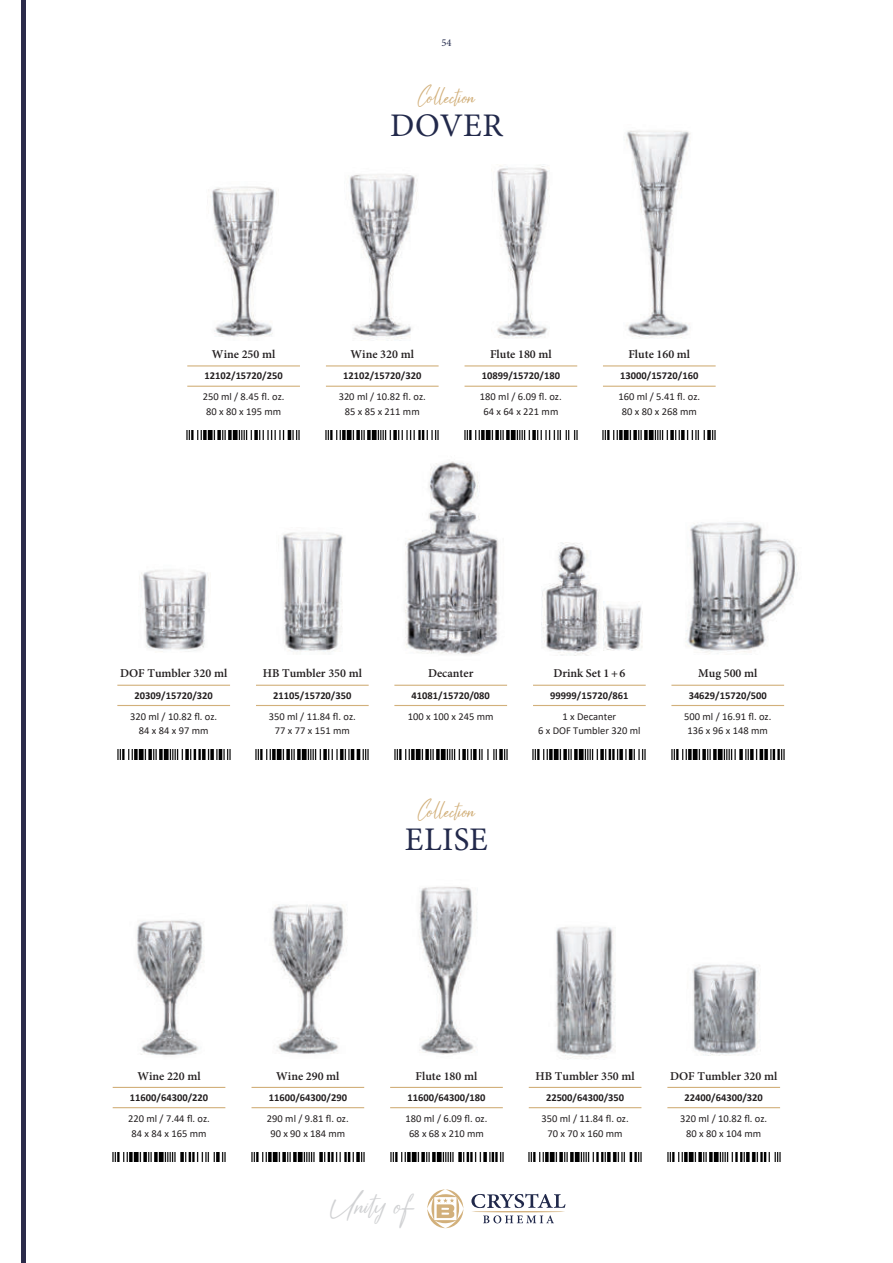
<style>
.page{position:relative;width:893px;height:1263px;background:#fff}
.page>*{position:absolute;margin:0;border:0;box-sizing:border-box;transform-origin:0 0}
.t1{font:40.35px "Black Pen";color:#d1d2d4}
.t2{font:33px "Minion Pro";letter-spacing:.01em;color:#22294b}
.t3{font:30px "Black Pen";letter-spacing:-.01em;color:#d2b07b}
.t4{font:600 12px "Minion Pro";color:#231f20}
.t5{font:10.5px/14.7px "Calibri";color:#231f20;text-align:center}
.t6{font:700 10.5px "Calibri";color:#231f20}
.t7{font:10.5px "Minion Pro";color:#22294b}
</style>
<div class="page">
<svg style="left:427px;top:1189px;width:36px;height:39px"></svg>
<svg style="left:471px;top:1194px;width:94px;height:29px"></svg>
<hr style="left:533px;top:685px;width:113px;height:1px;background:#d2b07b">
<hr style="left:533px;top:705px;width:113px;height:1px;background:#d2b07b">
<img style="left:541px;top:542px;width:59px;height:113px">
<img style="left:603px;top:602px;width:40px;height:48px">
<img style="left:533px;top:750px;width:113px;height:9px">
<img style="left:405px;top:461px;width:94px;height:194px">
<hr style="left:394px;top:685px;width:113px;height:1px;background:#d2b07b">
<hr style="left:394px;top:705px;width:113px;height:1px;background:#d2b07b">
<img style="left:394px;top:750px;width:113px;height:9px">
<img style="left:282px;top:532px;width:61px;height:120px">
<hr style="left:256px;top:685px;width:113px;height:1px;background:#d2b07b">
<hr style="left:256px;top:705px;width:113px;height:1px;background:#d2b07b">
<img style="left:256px;top:750px;width:113px;height:9px">
<img style="left:139px;top:570px;width:70px;height:82px">
<hr style="left:117px;top:685px;width:113px;height:1px;background:#d2b07b">
<hr style="left:117px;top:705px;width:113px;height:1px;background:#d2b07b">
<img style="left:117px;top:750px;width:113px;height:9px">
<img style="left:685px;top:522px;width:115px;height:132px">
<hr style="left:671px;top:685px;width:113px;height:1px;background:#d2b07b">
<hr style="left:671px;top:705px;width:113px;height:1px;background:#d2b07b">
<img style="left:671px;top:750px;width:113px;height:9px">
<div style="left:21px;top:0;width:5px;height:1263px;background:#2b2b4a"></div>
<img style="left:626px;top:130px;width:65px;height:208px">
<hr style="left:603px;top:365px;width:113px;height:1px;background:#d2b07b">
<hr style="left:603px;top:386px;width:113px;height:1px;background:#d2b07b">
<img style="left:603px;top:430px;width:113px;height:10px">
<img style="left:497px;top:165px;width:53px;height:173px">
<hr style="left:465px;top:365px;width:112px;height:1px;background:#d2b07b">
<hr style="left:465px;top:386px;width:112px;height:1px;background:#d2b07b">
<img style="left:464px;top:430px;width:113px;height:10px">
<img style="left:349px;top:174px;width:68px;height:167px">
<hr style="left:326px;top:365px;width:113px;height:1px;background:#d2b07b">
<hr style="left:326px;top:386px;width:113px;height:1px;background:#d2b07b">
<img style="left:325px;top:430px;width:114px;height:10px">
<img style="left:211px;top:186px;width:66px;height:151px">
<hr style="left:187px;top:365px;width:113px;height:1px;background:#d2b07b">
<hr style="left:187px;top:386px;width:113px;height:1px;background:#d2b07b">
<img style="left:187px;top:430px;width:113px;height:10px">
<img style="left:692px;top:964px;width:68px;height:92px">
<hr style="left:667px;top:1087px;width:113px;height:1px;background:#d2b07b">
<hr style="left:667px;top:1107px;width:113px;height:1px;background:#d2b07b">
<img style="left:667px;top:1152px;width:113px;height:9px">
<img style="left:555px;top:927px;width:61px;height:132px">
<hr style="left:529px;top:1087px;width:112px;height:1px;background:#d2b07b">
<hr style="left:529px;top:1107px;width:112px;height:1px;background:#d2b07b">
<img style="left:529px;top:1152px;width:113px;height:9px">
<img style="left:419px;top:886px;width:58px;height:169px">
<hr style="left:390px;top:1087px;width:113px;height:1px;background:#d2b07b">
<hr style="left:390px;top:1107px;width:113px;height:1px;background:#d2b07b">
<img style="left:390px;top:1152px;width:113px;height:9px">
<img style="left:272px;top:904px;width:75px;height:150px">
<hr style="left:252px;top:1087px;width:112px;height:1px;background:#d2b07b">
<hr style="left:252px;top:1107px;width:112px;height:1px;background:#d2b07b">
<img style="left:251px;top:1152px;width:113px;height:9px">
<img style="left:137px;top:920px;width:66px;height:136px">
<hr style="left:113px;top:1087px;width:112px;height:1px;background:#d2b07b">
<hr style="left:113px;top:1107px;width:112px;height:1px;background:#d2b07b">
<img style="left:113px;top:1152px;width:113px;height:9px">
<p class="t7" style="left:441px;top:39px;width:12px">54</p>
<h3 class="t3" style="left:418px;top:84px;width:59px">Collection</h3>
<h2 class="t2" style="left:390px;top:113px;width:114px">DOVER</h2>
<p class="t4" style="left:212px;top:350px;width:65px">Wine 250 ml</p>
<p class="t6" style="left:205px;top:372px;width:80px">12102/15720/250</p>
<p class="t5" style="left:203px;top:389px;width:83px">250 ml / 8.45 fl. oz.<br>80 x 80 x 195 mm</p>
<p class="t4" style="left:351px;top:350px;width:65px">Wine 320 ml</p>
<p class="t6" style="left:343px;top:372px;width:80px">12102/15720/320</p>
<p class="t5" style="left:339px;top:389px;width:89px">320 ml / 10.82 fl. oz.<br>85 x 85 x 211 mm</p>
<p class="t4" style="left:490px;top:350px;width:63px">Flute 180 ml</p>
<p class="t6" style="left:482px;top:372px;width:80px">10899/15720/180</p>
<p class="t5" style="left:480px;top:389px;width:83px">180 ml / 6.09 fl. oz.<br>64 x 64 x 221 mm</p>
<p class="t4" style="left:628px;top:350px;width:63px">Flute 160 ml</p>
<p class="t6" style="left:620px;top:372px;width:80px">13000/15720/160</p>
<p class="t5" style="left:618px;top:389px;width:83px">160 ml / 5.41 fl. oz.<br>80 x 80 x 268 mm</p>
<p class="t4" style="left:120px;top:669px;width:109px">DOF Tumbler 320 ml</p>
<p class="t6" style="left:135px;top:691px;width:80px">20309/15720/320</p>
<p class="t5" style="left:130px;top:708px;width:89px">320 ml / 10.82 fl. oz.<br>84 x 84 x 97 mm</p>
<p class="t4" style="left:263px;top:669px;width:101px">HB Tumbler 350 ml</p>
<p class="t6" style="left:273px;top:691px;width:80px">21105/15720/350</p>
<p class="t5" style="left:269px;top:708px;width:89px">350 ml / 11.84 fl. oz.<br>77 x 77 x 151 mm</p>
<p class="t4" style="left:428px;top:669px;width:47px">Decanter</p>
<p class="t6" style="left:412px;top:691px;width:80px">41081/15720/080</p>
<p class="t5" style="left:408px;top:710px;width:87px">100 x 100 x 245 mm</p>
<h3 class="t3" style="left:418px;top:798px;width:59px">Collection</h3>
<h2 class="t2" style="left:405px;top:827px;width:85px">ELISE</h2>
<p class="t4" style="left:553px;top:669px;width:74px">Drink Set 1 + 6</p>
<p class="t6" style="left:550px;top:691px;width:80px">99999/15720/861</p>
<p class="t5" style="left:538px;top:710px;width:104px">1 x Decanter<br>6 x DOF Tumbler 320 ml</p>
<p class="t4" style="left:698px;top:669px;width:61px">Mug 500 ml</p>
<p class="t6" style="left:689px;top:691px;width:80px">34629/15720/500</p>
<p class="t5" style="left:684px;top:708px;width:89px">500 ml / 16.91 fl. oz.<br>136 x 96 x 148 mm</p>
<p class="t4" style="left:137px;top:1071px;width:65px">Wine 220 ml</p>
<p class="t6" style="left:130px;top:1093px;width:80px">11600/64300/220</p>
<p class="t5" style="left:128px;top:1111px;width:83px">220 ml / 7.44 fl. oz.<br>84 x 84 x 165 mm</p>
<p class="t4" style="left:276px;top:1071px;width:65px">Wine 290 ml</p>
<p class="t6" style="left:269px;top:1093px;width:80px">11600/64300/290</p>
<p class="t5" style="left:267px;top:1111px;width:83px">290 ml / 9.81 fl. oz.<br>90 x 90 x 184 mm</p>
<p class="t4" style="left:416px;top:1071px;width:63px">Flute 180 ml</p>
<p class="t6" style="left:407px;top:1093px;width:80px">11600/64300/180</p>
<p class="t5" style="left:406px;top:1111px;width:83px">180 ml / 6.09 fl. oz.<br>68 x 68 x 210 mm</p>
<h1 class="t1" style="left:330px;top:1188px;width:85px">Unity of</h1>
<p class="t4" style="left:535px;top:1071px;width:101px">HB Tumbler 350 ml</p>
<p class="t6" style="left:546px;top:1093px;width:80px">22500/64300/350</p>
<p class="t5" style="left:541px;top:1111px;width:89px">350 ml / 11.84 fl. oz.<br>70 x 70 x 160 mm</p>
<p class="t4" style="left:670px;top:1071px;width:109px">DOF Tumbler 320 ml</p>
<p class="t6" style="left:685px;top:1093px;width:80px">22400/64300/320</p>
<p class="t5" style="left:680px;top:1111px;width:89px">320 ml / 10.82 fl. oz.<br>80 x 80 x 104 mm</p>
</div>
